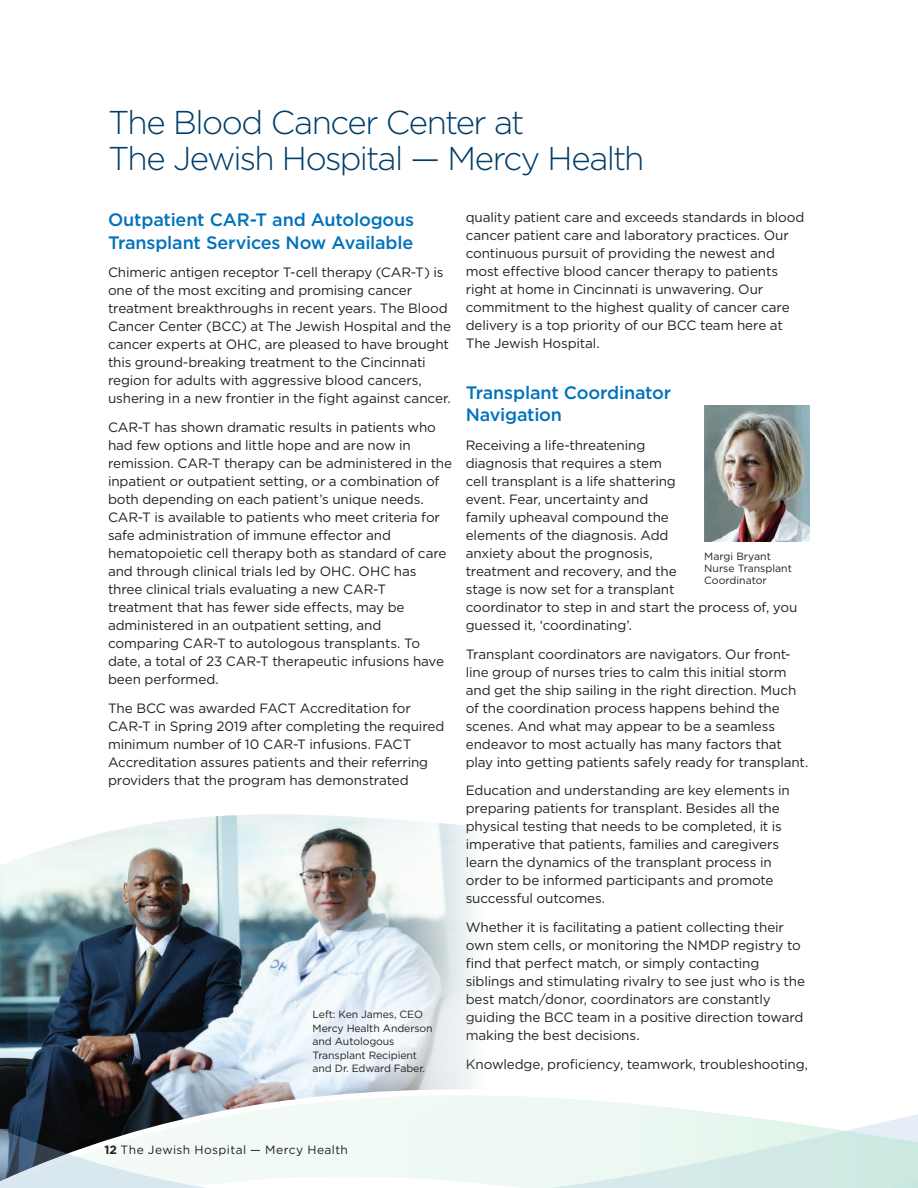
<style>
.page{position:relative;width:918px;height:1188px;background:#fff}
.page>*{position:absolute;margin:0;border:0;box-sizing:border-box;transform-origin:0 0}
.t1{font:300 33px/36px "Gotham";letter-spacing:-.045em;color:#003d69}
.t2{font:500 18px/22.5px "Gotham";letter-spacing:-.01em;color:#0072bc}
.t3{font:13.5px/18px "Gotham";letter-spacing:-.01em;color:#231f20}
.t4{font:12px "Gotham";letter-spacing:.035em;color:#231f20}
.t5{font:10.5px/13.5px "Gotham";letter-spacing:-.01em;color:#231f20}
.s1{font-weight:700}
</style>
<div class="page">
<img style="left:0;top:814px;width:474px;height:221px">
<img style="left:0;top:1037px;width:240px;height:21px">
<svg style="left:0;top:1058px;width:918px;height:130px"></svg>
<img style="left:704px;top:405px;width:106px;height:137px">
<div style="left:240px;top:938px;width:262px;height:208px;background:#fff;opacity:.75"></div>
<h1 class="t1" style="left:108px;top:104px;width:538px">The Blood Cancer Center at<br>The Jewish Hospital — Mercy Health</h1>
<h2 class="t2" style="left:108px;top:208px;width:308px">Outpatient CAR-T and Autologous<br>Transplant Services Now Available</h2>
<p class="t3" style="left:108px;top:263px;width:345px">Chimeric antigen receptor T-cell therapy (CAR-T) is one of the most exciting and promising cancer treatment breakthroughs in recent years. The Blood Cancer Center (BCC) at The Jewish Hospital and the cancer experts at OHC, are pleased to have brought this ground-breaking treatment to the Cincinnati region for adults with aggressive blood cancers, ushering in a new frontier in the fight against cancer.</p>
<p class="t3" style="left:108px;top:418px;width:346px">CAR-T has shown dramatic results in patients who had few options and little hope and are now in remission. CAR-T therapy can be administered in the inpatient or outpatient setting, or a combination of both depending on each patient’s unique needs.<br>CAR-T is available to patients who meet criteria for safe administration of immune effector and hematopoietic cell therapy both as standard of care and through clinical trials led by OHC. OHC has three clinical trials evaluating a new CAR-T treatment that has fewer side effects, may be administered in an outpatient setting, and comparing CAR-T to autologous transplants. To date, a total of 23 CAR-T therapeutic infusions have been performed.</p>
<p class="t3" style="left:108px;top:699px;width:338px">The BCC was awarded FACT Accreditation for CAR-T in Spring 2019 after completing the required minimum number of 10 CAR-T infusions. FACT Accreditation assures patients and their referring providers that the program has demonstrated</p>
<p class="t5" style="left:313px;top:1008px;width:122px">Left: Ken James, CEO<br>Mercy Health Anderson and Autologous<br>Transplant Recipient and Dr. Edward Faber.</p>
<p class="t3" style="left:466px;top:208px;width:340px">quality patient care and exceeds standards in blood cancer patient care and laboratory practices. Our continuous pursuit of providing the newest and most effective blood cancer therapy to patients right at home in Cincinnati is unwavering. Our commitment to the highest quality of cancer care delivery is a top priority of our BCC team here at The Jewish Hospital.</p>
<h2 class="t2" style="left:466px;top:381px;width:207px">Transplant Coordinator<br>Navigation</h2>
<p class="t3" style="left:466px;top:436px;width:333px">Receiving a life-threatening<br>diagnosis that requires a stem<br>cell transplant is a life shattering<br>event. Fear, uncertainty and<br>family upheaval compound the<br>elements of the diagnosis. Add<br>anxiety about the prognosis,<br>treatment and recovery, and the<br>stage is now set for a transplant<br>coordinator to step in and start the process of, you guessed it, ‘coordinating’.</p>
<p class="t3" style="left:466px;top:645px;width:344px">Transplant coordinators are navigators. Our front&shy;line group of nurses tries to calm this initial storm and get the ship sailing in the right direction. Much of the coordination process happens behind the scenes. And what may appear to be a seamless endeavor to most actually has many factors that play into getting patients safely ready for transplant.</p>
<p class="t3" style="left:466px;top:781px;width:326px">Education and understanding are key elements in preparing patients for transplant. Besides all the physical testing that needs to be completed, it is imperative that patients, families and caregivers learn the dynamics of the transplant process in order to be informed participants and promote successful outcomes.</p>
<p class="t3" style="left:466px;top:918px;width:341px">Whether it is facilitating a patient collecting their own stem cells, or monitoring the NMDP registry to find that perfect match, or simply contacting siblings and stimulating rivalry to see just who is the best match/donor, coordinators are constantly guiding the BCC team in a positive direction toward making the best decisions.</p>
<p class="t3" style="left:466px;top:1055px;width:344px">Knowledge, proficiency, teamwork, troubleshooting,</p>
<p class="t5" style="left:704px;top:550px;width:89px;line-height:12px">Margi Bryant<br>Nurse Transplant<br>Coordinator</p>
<p class="t4" style="left:104px;top:1142px;width:245px"><span class="s1">12</span> The Jewish Hospital — Mercy Health</p>
</div>
